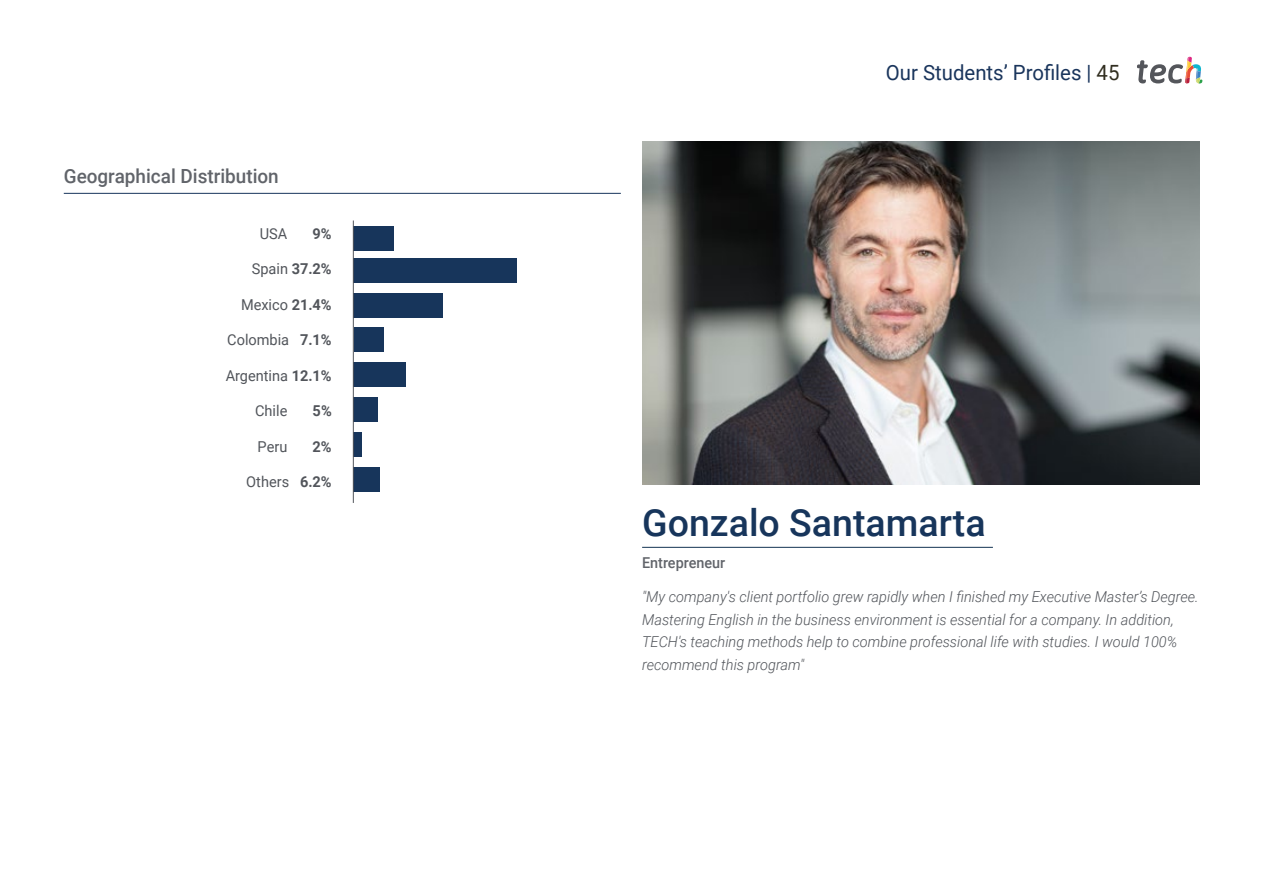
<style>
.page{position:relative;width:1263px;height:893px;background:#fff}
.page>*{position:absolute;margin:0;border:0;box-sizing:border-box;transform-origin:0 0}
.t1{font:500 37.5px "Roboto";color:#17355b}
.t2{font:21px "Roboto";color:#1a355c}
.t3{font:500 19.5px "Roboto";color:#61646a}
.t4{font:italic 300 15px/22.5px "Roboto";color:#52555b}
.t5{font:15px "Roboto";color:#52555b}
.t6{font:500 15px "Roboto";color:#61646a;scale:.96 1}
.t7{font:700 15px "Roboto";color:#52555b}
.s1{font-weight:700}
.s2{color:#312e20}
</style>
<div class="page">
<hr style="left:642px;top:547px;width:351px;height:1px;background:#123352">
<img style="left:642px;top:141px;width:557px;height:343px">
<hr style="left:64px;top:193px;width:557px;height:1px;background:#17355b">
<div style="left:353px;top:226px;width:41px;height:25px;background:#17355b"></div>
<div style="left:353px;top:258px;width:164px;height:25px;background:#17355b"></div>
<div style="left:353px;top:362px;width:53px;height:25px;background:#17355b"></div>
<div style="left:353px;top:467px;width:26px;height:24px;background:#17355b"></div>
<div style="left:353px;top:397px;width:24px;height:25px;background:#17355b"></div>
<div style="left:353px;top:432px;width:9px;height:25px;background:#17355b"></div>
<div style="left:353px;top:293px;width:90px;height:24px;background:#17355b"></div>
<div style="left:354px;top:327px;width:30px;height:25px;background:#17355b"></div>
<hr style="left:353px;top:220px;width:1px;height:283px;background:#52555b">
<svg style="left:1137px;top:57px;width:65px;height:27px"></svg>
<h3 class="t3" style="left:64px;top:162px;width:217px">Geographical Distribution</h3>
<p class="t5" style="left:260px;top:223px;width:29px">USA</p>
<p class="t7" style="left:313px;top:223px;width:21px">9%</p>
<p class="t5" style="left:252px;top:258px;width:81px">Spain <span class="s1">37.2%</span></p>
<p class="t5" style="left:241px;top:294px;width:92px">Mexico <span class="s1">21.4%</span></p>
<p class="t5" style="left:227px;top:329px;width:106px">Colombia <span class="s1">7.1%</span></p>
<p class="t5" style="left:226px;top:365px;width:108px">Argentina <span class="s1">12.1%</span></p>
<p class="t5" style="left:255px;top:400px;width:34px">Chile</p>
<p class="t7" style="left:313px;top:400px;width:21px">5%</p>
<p class="t5" style="left:258px;top:436px;width:31px">Peru</p>
<p class="t7" style="left:313px;top:436px;width:21px">2%</p>
<p class="t5" style="left:246px;top:471px;width:87px">Others <span class="s1">6.2%</span></p>
<h2 class="t2" style="left:886px;top:57px;width:235px">Our Students’ Profiles | <span class="s2">45</span></h2>
<h1 class="t1" style="left:642px;top:496px;width:345px">Gonzalo Santamarta</h1>
<p class="t6" style="left:642px;top:552px;width:88px">Entrepreneur</p>
<p class="t4" style="left:642px;top:585px;width:558px">"My company's client portfolio grew rapidly when I finished my Executive Master’s Degree.<br>Mastering English in the business environment is essential for a company. In addition, TECH's teaching methods help to combine professional life with studies. I would 100% recommend this program"</p>
</div>
